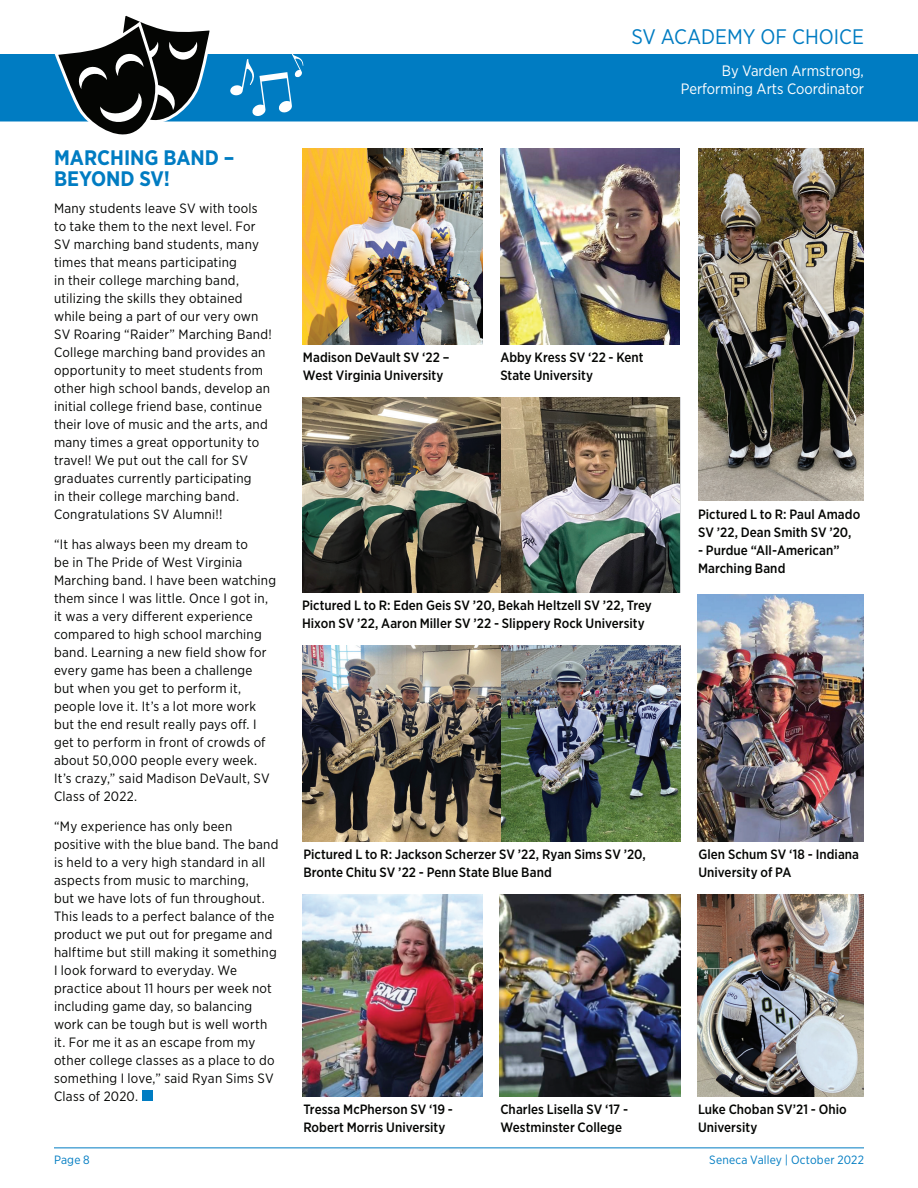
<style>
.page{position:relative;width:918px;height:1188px;background:#fff}
.page>*{position:absolute;margin:0;border:0;box-sizing:border-box;transform-origin:0 0}
.t1{font:700 21px/21px "Gotham Narrow";color:#007cc2}
.t2{font:21px "Gotham Narrow";color:#007cc2}
.t3{font:15px/18px "Gotham Narrow";color:#fff;text-align:right}
.t4{font:13.5px/18px "Gotham Narrow";letter-spacing:.02em;color:#040503}
.t5{font:500 13.5px/18px "Gotham Narrow";letter-spacing:.005em;color:#040503}
.t6{font:12px "Gotham Narrow";letter-spacing:.015em;color:#007cc2}
</style>
<div class="page">
<hr style="left:54px;top:1148px;width:810px;height:1px;background:#007cc2">
<div style="left:0;top:54px;width:918px;height:68px;background:#007cc2"></div>
<svg style="left:53px;top:15px;width:162px;height:120px"></svg>
<svg style="left:230px;top:54px;width:73px;height:62px"></svg>
<div style="left:142px;top:1090px;width:10px;height:11px;background:#007cc2"></div>
<img style="left:302px;top:148px;width:180px;height:196px">
<img style="left:698px;top:148px;width:166px;height:353px">
<img style="left:500px;top:148px;width:180px;height:196px">
<img style="left:500px;top:894px;width:180px;height:203px">
<img style="left:698px;top:594px;width:166px;height:248px">
<img style="left:302px;top:894px;width:180px;height:203px">
<img style="left:500px;top:397px;width:180px;height:196px">
<img style="left:500px;top:646px;width:180px;height:196px">
<img style="left:302px;top:397px;width:198px;height:196px">
<img style="left:302px;top:646px;width:198px;height:196px">
<img style="left:698px;top:894px;width:166px;height:203px">
<h1 class="t1" style="left:54px;top:147px;width:182px">MARCHING BAND –<br>BEYOND SV!</h1>
<p class="t4" style="left:54px;top:199px;width:219px">Many students leave SV with tools to take them to the next level. For SV marching band students, many times that means participating<br>in their college marching band, utilizing the skills they obtained while being a part of our very own SV Roaring “Raider” Marching Band!<br>College marching band provides an opportunity to meet students from other high school bands, develop an initial college friend base, continue their love of music and the arts, and many times a great opportunity to travel! We put out the call for SV graduates currently participating<br>in their college marching band.<br>Congratulations SV Alumni!!</p>
<p class="t4" style="left:54px;top:535px;width:224px">“It has always been my dream to<br>be in The Pride of West Virginia<br>Marching band. I have been watching them since I was little. Once I got in, it was a very different experience compared to high school marching band. Learning a new field show for every game has been a challenge<br>but when you get to perform it, people love it. It’s a lot more work but the end result really pays off. I get to perform in front of crowds of about 50,000 people every week.<br>It’s crazy,” said Madison DeVault, SV<br>Class of 2022.</p>
<p class="t4" style="left:54px;top:817px;width:226px">“My experience has only been positive with the blue band. The band is held to a very high standard in all aspects from music to marching,<br>but we have lots of fun throughout.<br>This leads to a perfect balance of the product we put out for pregame and halftime but still making it something<br>I look forward to everyday. We practice about 11 hours per week not including game day, so balancing work can be tough but is well worth it. For me it as an escape from my other college classes as a place to do something I love,” said Ryan Sims SV<br>Class of 2020.</p>
<h1 class="t2" style="left:632px;top:23px;width:234px">SV ACADEMY OF CHOICE</h1>
<p class="t3" style="left:681px;top:62px;width:185px">By Varden Armstrong,<br>Performing Arts Coordinator</p>
<p class="t5" style="left:303px;top:348px;width:148px">Madison DeVault SV ‘22 –<br>West Virginia University</p>
<p class="t5" style="left:500px;top:348px;width:145px">Abby Kress SV ‘22 - Kent<br>State University</p>
<p class="t5" style="left:698px;top:505px;width:164px">Pictured L to R: Paul Amado<br>SV ’22, Dean Smith SV ’20,</p>
<p class="t5" style="left:698px;top:541px;width:143px">- Purdue “All-American”<br>Marching Band</p>
<p class="t5" style="left:302px;top:597px;width:351px">Pictured L to R: Eden Geis SV ’20, Bekah Heltzell SV ’22, Trey<br>Hixon SV ’22, Aaron Miller SV ’22 - Slippery Rock University</p>
<p class="t5" style="left:303px;top:845px;width:344px">Pictured L to R: Jackson Scherzer SV ’22, Ryan Sims SV ’20,<br>Bronte Chitu SV ’22 - Penn State Blue Band</p>
<p class="t5" style="left:698px;top:845px;width:162px">Glen Schum SV ‘18 - Indiana<br>University of PA</p>
<p class="t5" style="left:303px;top:1101px;width:151px">Tressa McPherson SV ‘19 -<br>Robert Morris University</p>
<p class="t5" style="left:698px;top:1101px;width:150px">Luke Choban SV’21 - Ohio<br>University</p>
<p class="t5" style="left:500px;top:1101px;width:129px">Charles Lisella SV ‘17 -<br>Westminster College</p>
<p class="t6" style="left:54px;top:1153px;width:37px">Page 8</p>
<p class="t6" style="left:709px;top:1153px;width:156px">Seneca Valley | October 2022</p>
</div>
